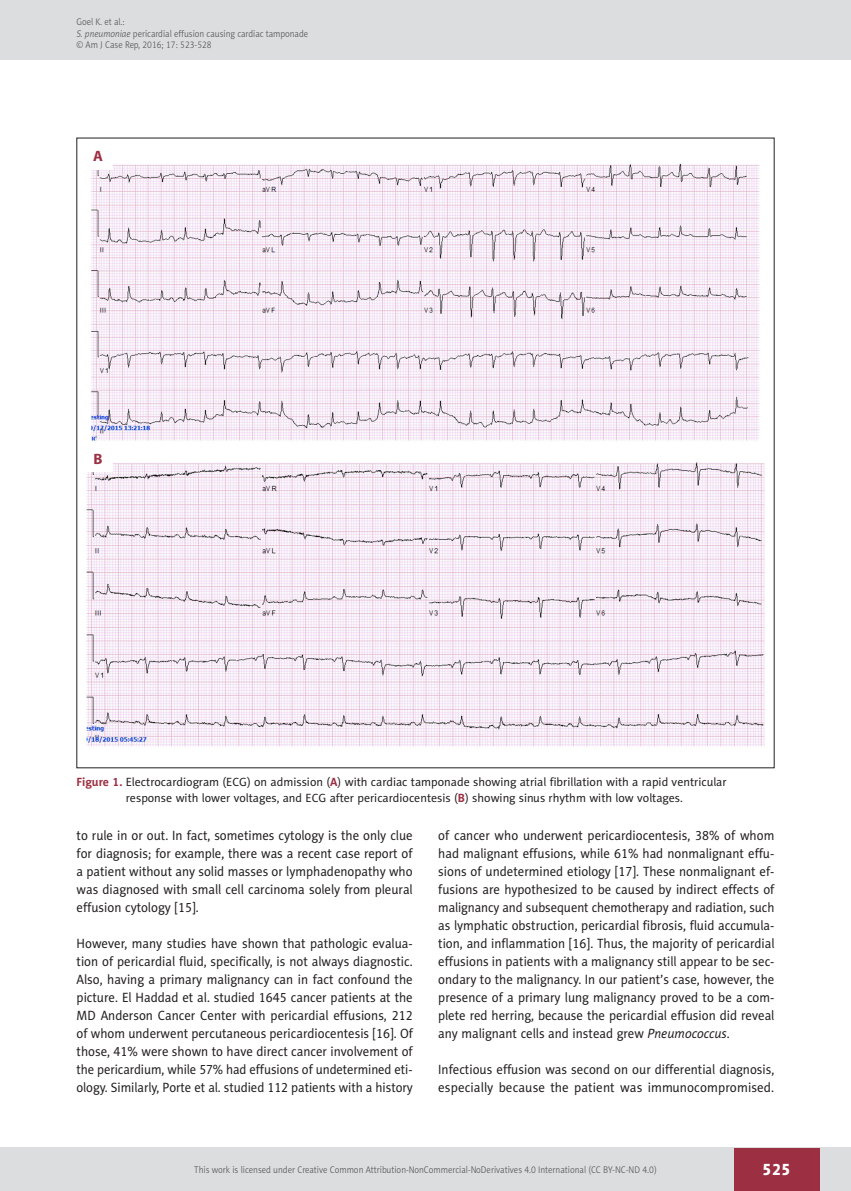
<style>
.page{position:relative;width:851px;height:1191px;background:#fff}
.page>*{position:absolute;margin:0;border:0;box-sizing:border-box;transform-origin:0 0}
.t1{font:16.5px "Naomi Sans EFN Heavy";color:#fff}
.t2{font:700 15px "Myriad Pro";color:#9d2f42}
.AJCR_Body{font:13.5px/18px "Naomi Sans EFN";color:#231f20;text-align:justify;scale:.95 1}
.AJCR_Rycina_tytul{font:12px/15.8px "Naomi Sans EFN";color:#231f20;text-align:center}
.AJCR_pagina_zywa{font:9.75px/11.2px "Naomi Sans EFN Light";color:#57585a;scale:.9 1}
.AJCR_pagina_sygnatur{font:9.75px "Naomi Sans EFN Light";color:#57585a;scale:.9 1}
.s1{font-style:italic}
.s2{font-weight:700;color:#9d2f42}
</style>
<div class="page">
<img style="left:86px;top:163px;width:679px;height:584px">
<div style="left:83px;top:142px;width:30px;height:28px;background:#fff"></div>
<div style="left:83px;top:444px;width:30px;height:28px;background:#fff"></div>
<div style="left:0;top:1148px;width:850px;height:43px;background:#dcdddf"></div>
<div style="left:733px;top:1147px;width:86px;height:43px;background:#9d2f42"></div>
<div style="left:0;top:0;width:850px;height:60px;background:#dcdddf"></div>
<p class="AJCR_pagina_zywa" style="left:77px;top:16px;width:259px">Goel K. et al.:<br><span class="s1">S. pneumoniae</span> pericardial effusion causing cardiac tamponade</p>
<p class="AJCR_pagina_sygnatur" style="left:77px;top:39px;width:152px">© Am J Case Rep, 2016; 17: 523-528</p>
<p class="t2" style="left:93px;top:147px;width:11px">A</p>
<p class="t2" style="left:93px;top:449px;width:11px">B</p>
<p class="AJCR_Rycina_tytul" style="left:77px;top:774px;width:651px"><span class="s2">Figure 1.</span> Electrocardiogram (ECG) on admission (<span class="s2">A</span>) with cardiac tamponade showing atrial fibrillation with a rapid ventricular response with lower voltages, and ECG after pericardiocentesis (<span class="s2">B</span>) showing sinus rhythm with low voltages.</p>
<p class="AJCR_Body" style="left:77px;top:826px;width:355px">to rule in or out. In fact, sometimes cytology is the only clue for diagnosis; for example, there was a recent case report of a patient without any solid masses or lymphadenopathy who was diagnosed with small cell carcinoma solely from pleural effusion cytology [15].</p>
<p class="AJCR_Body" style="left:77px;top:934px;width:355px">However, many studies have shown that pathologic evalua&shy;tion of pericardial fluid, specifically, is not always diagnostic.<br>Also, having a primary malignancy can in fact confound the picture. El Haddad et al. studied 1645 cancer patients at the MD Anderson Cancer Center with pericardial effusions, 212 of whom underwent percutaneous pericardiocentesis [16]. Of those, 41% were shown to have direct cancer involvement of the pericardium, while 57% had effusions of undetermined eti&shy;ology. Similarly, Porte et al. studied 112 patients with a history</p>
<p class="AJCR_Body" style="left:438px;top:826px;width:355px">of cancer who underwent pericardiocentesis, 38% of whom had malignant effusions, while 61% had nonmalignant effu&shy;sions of undetermined etiology [17]. These nonmalignant ef&shy;fusions are hypothesized to be caused by indirect effects of malignancy and subsequent chemotherapy and radiation, such as lymphatic obstruction, pericardial fibrosis, fluid accumula&shy;tion, and inflammation [16]. Thus, the majority of pericardial effusions in patients with a malignancy still appear to be sec&shy;ondary to the malignancy. In our patient’s case, however, the presence of a primary lung malignancy proved to be a com&shy;plete red herring, because the pericardial effusion did reveal any malignant cells and instead grew <span class="s1">Pneumococcus</span>.</p>
<p class="AJCR_Body" style="left:438px;top:1060px;width:355px">Infectious effusion was second on our differential diagnosis, especially because the patient was immunocompromised.</p>
<p class="AJCR_pagina_zywa" style="left:194px;top:1164px;width:515px">This work is licensed under Creative Common Attribution-NonCommercial-NoDerivatives 4.0 International (CC BY-NC-ND 4.0)</p>
<p class="t1" style="left:762px;top:1159px;width:30px">525</p>
</div>
